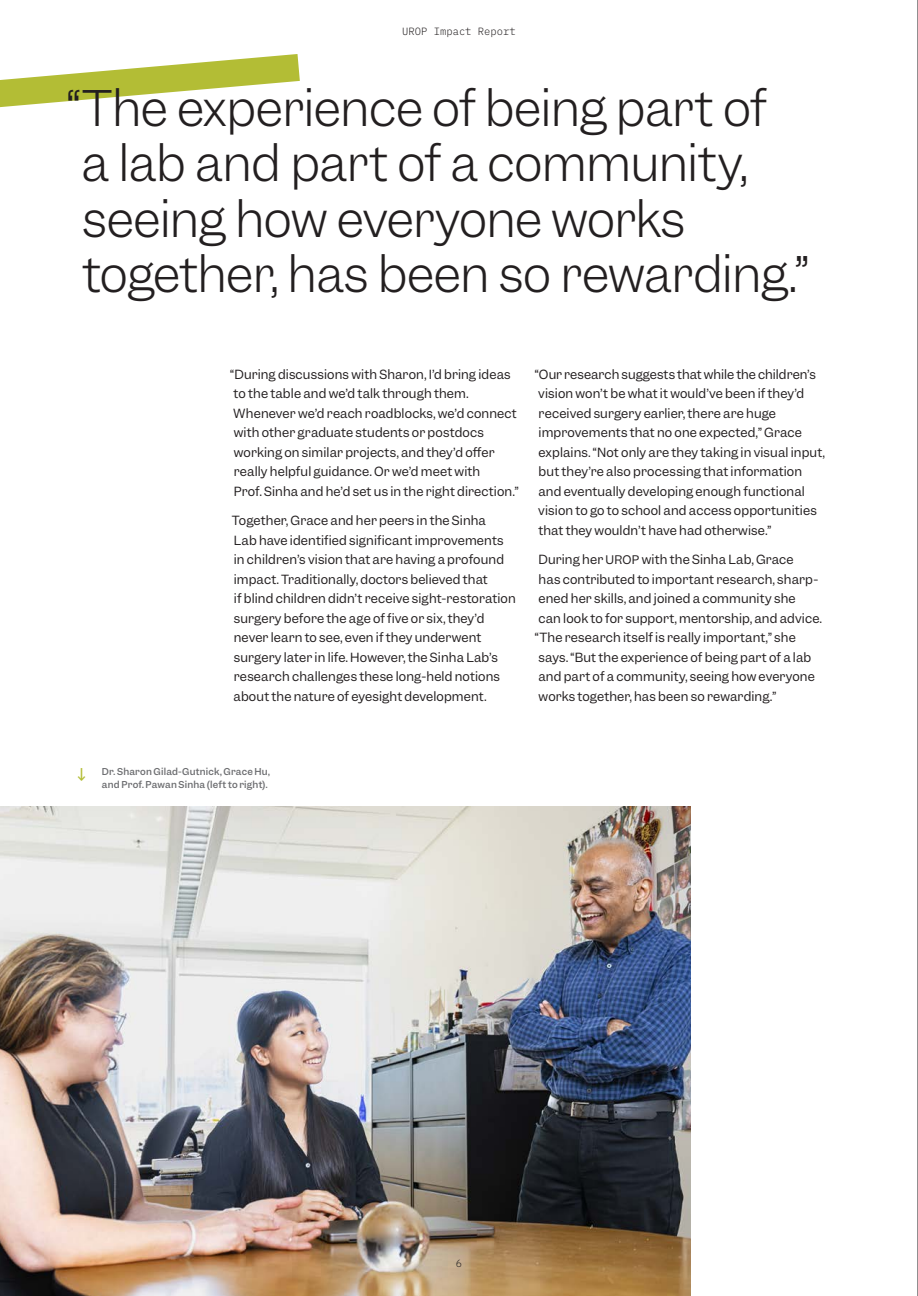
<style>
.page{position:relative;width:918px;height:1296px;background:#fff}
.page>*{position:absolute;margin:0;border:0;box-sizing:border-box;transform-origin:0 0}
.Quote_1{font:300 46.5px/55.5px "Garnett";letter-spacing:-.01em;color:#231f20}
.t1{font:18px "Garnett";color:#b3bd35}
.Para_Space_After{font:12px/19.5px "Garnett";letter-spacing:.015em;color:#231f20}
.t2{font:300 10.5px "IBM Plex Mono";color:#231f20}
.t3{font:500 9px/13.5px "Garnett";letter-spacing:.025em;color:#6c6d70}
.s1{font-size:11.25px}
</style>
<div class="page">
<hr style="left:917px;top:0;width:1px;height:1296px;background:#231f20">
<svg style="left:0;top:54px;width:300px;height:53px"></svg>
<img style="left:0;top:807px;width:691px;height:489px">
<p class="t2" style="left:402px;top:24px;width:115px">UROP Impact Report</p>
<p class="Quote_1" style="left:81px;top:81px;width:729px;text-indent:-14px">“The experience of being part of<br>a lab and part of a community, seeing how everyone works together, has been so rewarding.”</p>
<p class="Para_Space_After" style="left:230px;top:365px;width:290px">“During discussions with Sharon, I’d bring ideas to the table and we’d talk through them.<br>Whenever we’d reach roadblocks, we’d connect with other graduate students or postdocs working on similar projects, and they’d offer really helpful guidance. Or we’d meet with<br>Prof. Sinha and he’d set us in the right direction.”</p>
<p class="Para_Space_After" style="left:232px;top:511px;width:285px">Together, Grace and her peers in the Sinha<br>Lab have identified significant improvements<br>in children’s vision that are having a profound impact. Traditionally, doctors believed that<br>if blind children didn’t receive sight-restoration surgery before the age of five or six, they’d never learn to see, even if they underwent surgery later in life. However, the Sinha Lab’s research challenges these long-held notions about the nature of eyesight development.</p>
<p class="Para_Space_After" style="left:535px;top:365px;width:291px">“Our research suggests that while the children’s vision won’t be what it would’ve been if they’d received surgery earlier, there are huge improvements that no one expected,” Grace explains. “Not only are they taking in visual input, but they’re also processing that information<br>and eventually developing enough functional vision to go to school and access opportunities that they wouldn’t have had otherwise.”</p>
<p class="Para_Space_After" style="left:539px;top:550px;width:257px">During her <span class="s1">UROP</span> with the Sinha Lab, Grace</p>
<p class="Para_Space_After" style="left:539px;top:569px;width:281px">has contributed to important research, sharp-</p>
<p class="Para_Space_After" style="left:538px;top:589px;width:259px">ened her skills, and joined a community she</p>
<p class="Para_Space_After" style="left:538px;top:608px;width:285px">can look to for support, mentorship, and advice.</p>
<p class="Para_Space_After" style="left:535px;top:628px;width:262px">“The research itself is really important,” she</p>
<p class="Para_Space_After" style="left:539px;top:647px;width:274px">says. “But the experience of being part of a lab</p>
<p class="Para_Space_After" style="left:538px;top:667px;width:278px">and part of a community, seeing how everyone</p>
<p class="Para_Space_After" style="left:539px;top:686px;width:239px">works together, has been so rewarding.”</p>
<p class="t1" style="left:70px;top:781px;width:15px;rotate:-90deg">←</p>
<p class="t3" style="left:102px;top:765px;width:169px">Dr. Sharon Gilad-Gutnick, Grace Hu, and Prof. Pawan Sinha (left to right).</p>
<p class="t2" style="left:456px;top:1255px;width:8px">6</p>
</div>
